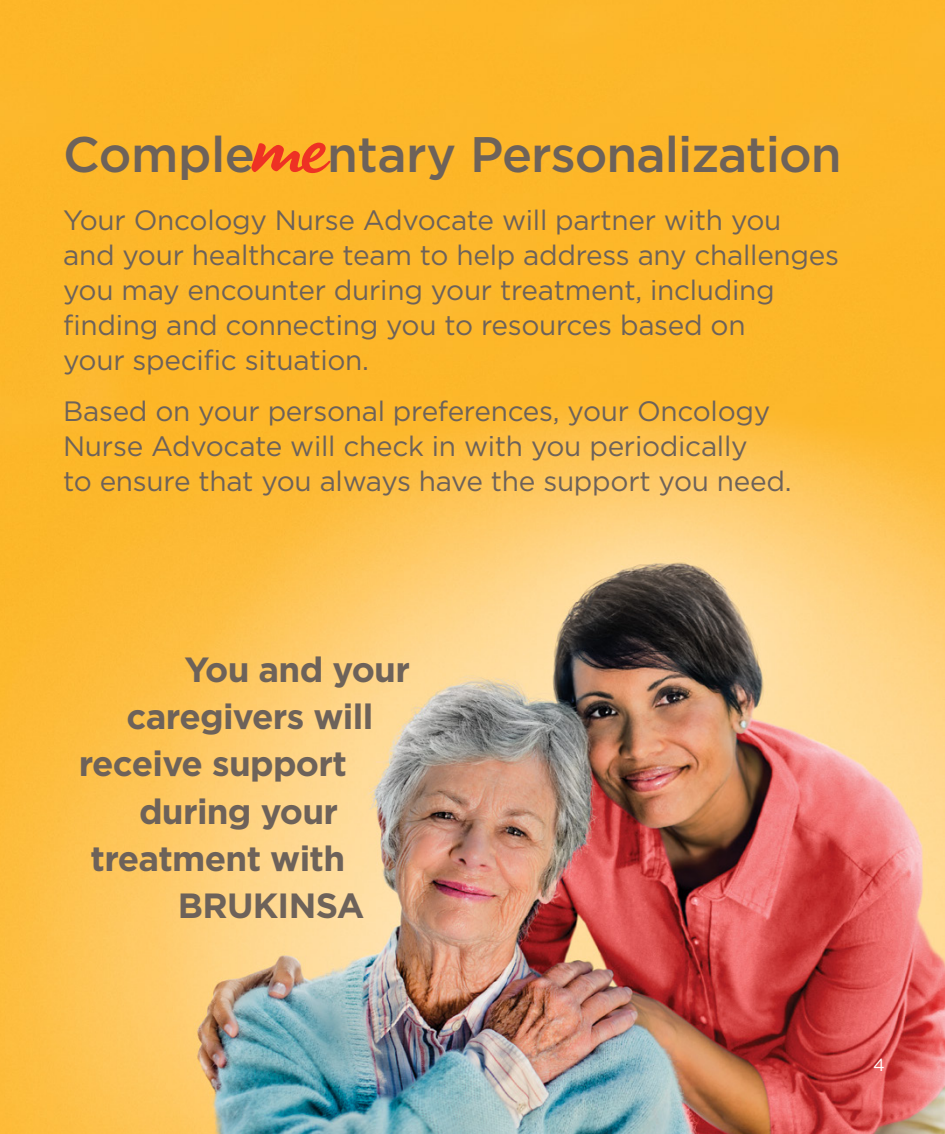
<style>
.page{position:relative;width:945px;height:1134px;background:#fff}
.page>*{position:absolute;margin:0;border:0;box-sizing:border-box;transform-origin:0 0}
.t1{font:500 49.88px "Gotham";letter-spacing:-.02em;color:#6d625a}
.t2{font:700 35px "Gotham";letter-spacing:-.02em;color:#6d625a}
.t3{font:28px/35px "Gotham";letter-spacing:-.01em;color:#6d625a}
.t4{font:17.5px "Gotham";color:#fff}
.s1{font-family:"Timeout";font-weight:400;font-size:100.1px;color:#ee3124}
</style>
<div class="page">
<img style="left:0;top:0;width:945px;height:1134px">
<h1 class="t1" style="left:63px;top:121px;width:780px">Comple<span class="s1">me</span>ntary Personalization</h1>
<p class="t3" style="left:63px;top:202px;width:778px">Your Oncology Nurse Advocate will partner with you and your healthcare team to help address any challenges you may encounter during your treatment, including finding and connecting you to resources based on<br>your specific situation.</p>
<p class="t3" style="left:63px;top:393px;width:730px">Based on your personal preferences, your Oncology<br>Nurse Advocate will check in with you periodically<br>to ensure that you always have the support you need.</p>
<p class="t2" style="left:185px;top:646px;width:227px">You and your</p>
<p class="t2" style="left:127px;top:694px;width:248px">caregivers will</p>
<p class="t2" style="left:79px;top:741px;width:270px">receive support</p>
<p class="t2" style="left:139px;top:788px;width:201px">during your</p>
<p class="t2" style="left:91px;top:835px;width:256px">treatment with</p>
<p class="t2" style="left:178px;top:883px;width:188px">BRUKINSA</p>
<p class="t4" style="left:873px;top:1054px;width:13px">4</p>
</div>
